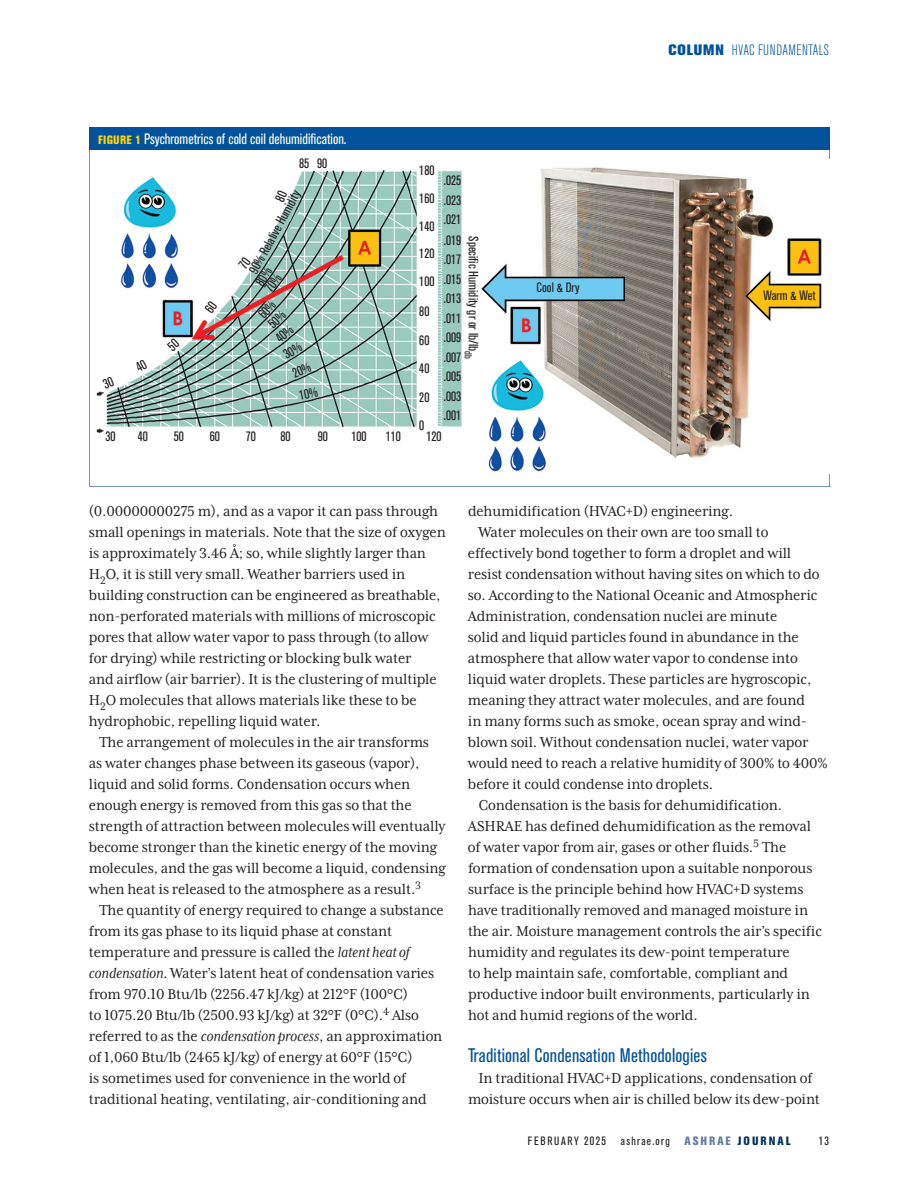
<style>
.page{position:relative;width:918px;height:1188px;background:#fff}
.page>*{position:absolute;margin:0;border:0;box-sizing:border-box;transform-origin:0 0}
.t1{font:condensed 19.5px "Akzidenz Grotesk BE";letter-spacing:.01em;color:#01529a}
.t2{font:16.5px/21px "Mrs Eaves XL Serif Nar OT";letter-spacing:-.01em;color:#231f20}
.t3{font:condensed 15px "Akzidenz Grotesk BE";color:#fff}
.t4{font:300 condensed 15px "Akzidenz Grotesk BE";letter-spacing:.02em;color:#01529a}
.t5{font:condensed 13.5px/19.5px "Akzidenz Grotesk BE";color:#231f20;text-align:justify}
.t6{font:condensed 12px "Akzidenz Grotesk BE";letter-spacing:.115em;color:#231f20}
.s1{font-weight:800;font-size:12px;color:#fed304}
.s2{font-weight:800;font-stretch:normal}
.s3{font-style:italic}
.s4{font-weight:800;color:#647b9d}
.s5{font-weight:800;color:#00315a}
</style>
<div class="page">
<div style="left:89px;top:127px;width:741px;height:23px;background:#01529a"></div>
<hr style="left:89px;top:150px;width:1px;height:336px;background:#7a92c4">
<hr style="left:830px;top:150px;width:1px;height:336px;background:#7a92c4">
<hr style="left:89px;top:486px;width:741px;height:1px;background:#7a92c4">
<img style="left:96px;top:167px;width:726px;height:305px">
<svg style="left:275px;top:190px;width:12px;height:12px"></svg>
<svg style="left:238px;top:257px;width:44px;height:36px"></svg>
<svg style="left:258px;top:299px;width:54px;height:79px;background:#97bcb2"></svg>
<svg style="left:299px;top:387px;width:19px;height:13px"></svg>
<svg style="left:204px;top:301px;width:14px;height:13px"></svg>
<svg style="left:167px;top:338px;width:13px;height:13px"></svg>
<svg style="left:135px;top:359px;width:13px;height:13px"></svg>
<svg style="left:102px;top:376px;width:13px;height:13px"></svg>
<p class="t3" style="left:98px;top:133px;width:250px"><span class="s1">FIGURE 1</span> Psychrometrics of cold coil dehumidification.</p>
<p class="t5" style="left:299px;top:154px;width:12px">85</p>
<p class="t5" style="left:245px;top:269px;width:94px;rotate:-62deg">90% Relative Humidity</p>
<p class="t5" style="left:317px;top:154px;width:12px">90</p>
<p class="t5" style="left:419px;top:158px;width:17px;line-height:27.8px">180<br>160<br>140<br>120<br>100</p>
<p class="t5" style="left:419px;top:298px;width:12px;line-height:28.5px">80<br>60<br>40<br>20<br>0</p>
<p class="t5" style="left:444px;top:172px;width:19px">.025 .023 .021</p>
<p class="t5" style="left:444px;top:232px;width:19px">.019 .017 .015 .013 .011 .009 .007 .005 .003 .001</p>
<p class="t5" style="left:482px;top:236px;width:124px;rotate:90deg">Specific Humidity gr or lb/lb<sub>db</sub></p>
<p class="t5" style="left:105px;top:428px;width:12px">30</p>
<p class="t5" style="left:138px;top:428px;width:12px">40</p>
<p class="t5" style="left:174px;top:428px;width:12px">50</p>
<p class="t5" style="left:210px;top:428px;width:12px">60</p>
<p class="t5" style="left:246px;top:428px;width:12px">70</p>
<p class="t5" style="left:280px;top:428px;width:12px">80</p>
<p class="t5" style="left:318px;top:428px;width:12px">90</p>
<p class="t5" style="left:351px;top:428px;width:17px">100</p>
<p class="t5" style="left:386px;top:428px;width:17px">110</p>
<p class="t5" style="left:426px;top:428px;width:17px">120</p>
<p class="t5" style="left:536px;top:279px;width:45px">Cool &amp; Dry</p>
<p class="t4" style="left:669px;top:44px;width:162px"><span class="s2">COLUMN</span> HVAC FUNDAMENTALS</p>
<p class="t5" style="left:764px;top:286px;width:54px">Warm &amp; Wet</p>
<p class="t2" style="left:89px;top:502px;width:359px">(0.00000000275 m), and as a vapor it can pass through small openings in materials. Note that the size of oxygen is approximately 3.46 Å; so, while slightly larger than H<sub>2</sub>O, it is still very small. Weather barriers used in building construction can be engineered as breathable, non-perforated materials with millions of microscopic pores that allow water vapor to pass through (to allow for drying) while restricting or blocking bulk water<br>and airflow (air barrier). It is the clustering of multiple H<sub>2</sub>O molecules that allows materials like these to be hydrophobic, repelling liquid water.</p>
<p class="t2" style="left:89px;top:733px;width:358px;text-indent:11px">The arrangement of molecules in the air transforms as water changes phase between its gaseous (vapor), liquid and solid forms. Condensation occurs when enough energy is removed from this gas so that the strength of attraction between molecules will eventually become stronger than the kinetic energy of the moving molecules, and the gas will become a liquid, condensing when heat is released to the atmosphere as a result.<sup>3</sup></p>
<p class="t2" style="left:89px;top:901px;width:357px;text-indent:11px">The quantity of energy required to change a substance from its gas phase to its liquid phase at constant temperature and pressure is called the <span class="s3">latent heat of condensation.</span> Water’s latent heat of condensation varies from 970.10 Btu/lb (2256.47 kJ/kg) at 212°F (100°C)<br>to 1075.20 Btu/lb (2500.93 kJ/kg) at 32°F (0°C).<sup>4</sup> Also referred to as the <span class="s3">condensation process</span>, an approximation of 1,060 Btu/lb (2465 kJ/kg) of energy at 60°F (15°C)<br>is sometimes used for convenience in the world of traditional heating, ventilating, air-conditioning and</p>
<p class="t2" style="left:468px;top:502px;width:267px">dehumidification (HVAC+D) engineering.</p>
<p class="t2" style="left:479px;top:523px;width:292px">Water molecules on their own are too small to</p>
<p class="t2" style="left:468px;top:544px;width:325px">effectively bond together to form a droplet and will</p>
<p class="t2" style="left:468px;top:565px;width:353px">resist condensation without having sites on which to do</p>
<p class="t2" style="left:468px;top:586px;width:351px">so. According to the National Oceanic and Atmospheric</p>
<p class="t2" style="left:468px;top:607px;width:311px">Administration, condensation nuclei are minute</p>
<p class="t2" style="left:468px;top:628px;width:332px">solid and liquid particles found in abundance in the</p>
<p class="t2" style="left:468px;top:649px;width:331px">atmosphere that allow water vapor to condense into</p>
<p class="t2" style="left:468px;top:670px;width:345px">liquid water droplets . These particles are hygroscopic,</p>
<p class="t2" style="left:468px;top:691px;width:339px">meaning they attract water molecules, and are found</p>
<p class="t2" style="left:468px;top:712px;width:341px">in many forms such as smoke, ocean spray and wind-</p>
<p class="t2" style="left:468px;top:733px;width:342px">blown soil. Without condensation nuclei, water vapor</p>
<p class="t2" style="left:468px;top:754px;width:361px">would need to reach a relative humidity of 300% to 400%</p>
<p class="t2" style="left:468px;top:775px;width:247px">before it could condense into droplets.</p>
<p class="t2" style="left:479px;top:796px;width:305px">Condensation is the basis for dehumidification.</p>
<p class="t2" style="left:468px;top:817px;width:345px">ASHRAE has defined dehumidification as the removal</p>
<p class="t2" style="left:468px;top:838px;width:320px">of water vapor from air, gases or other fluids.<sup>5</sup> The</p>
<p class="t2" style="left:468px;top:859px;width:346px">formation of condensation upon a suitable nonporous</p>
<p class="t2" style="left:468px;top:880px;width:337px">surface is the principle behind how HVAC+D systems</p>
<p class="t2" style="left:468px;top:901px;width:342px">have traditionally removed and managed moisture in</p>
<p class="t2" style="left:468px;top:922px;width:356px">the air. Moisture management controls the air’s specific</p>
<p class="t2" style="left:468px;top:943px;width:323px">humidity and regulates its dew-point temperature</p>
<p class="t2" style="left:468px;top:964px;width:322px">to help maintain safe, comfortable, compliant and</p>
<p class="t2" style="left:468px;top:985px;width:343px">productive indoor built environments, particularly in</p>
<p class="t2" style="left:468px;top:1006px;width:231px">hot and humid regions of the world.</p>
<p class="t1" style="left:468px;top:1048px;width:240px">Traditional Condensation Methodologies</p>
<p class="t2" style="left:468px;top:1069px;width:354px;text-align:center">In traditional HVAC+D applications, condensation of moisture occurs when air is chilled below its dew-point</p>
<p class="t6" style="left:528px;top:1137px;width:264px">FEBRUARY 2025 ashrae.org <span class="s4">ASHRAE</span> <span class="s5">JOURNAL</span></p>
<p class="t6" style="left:819px;top:1137px;width:12px">13</p>
</div>
